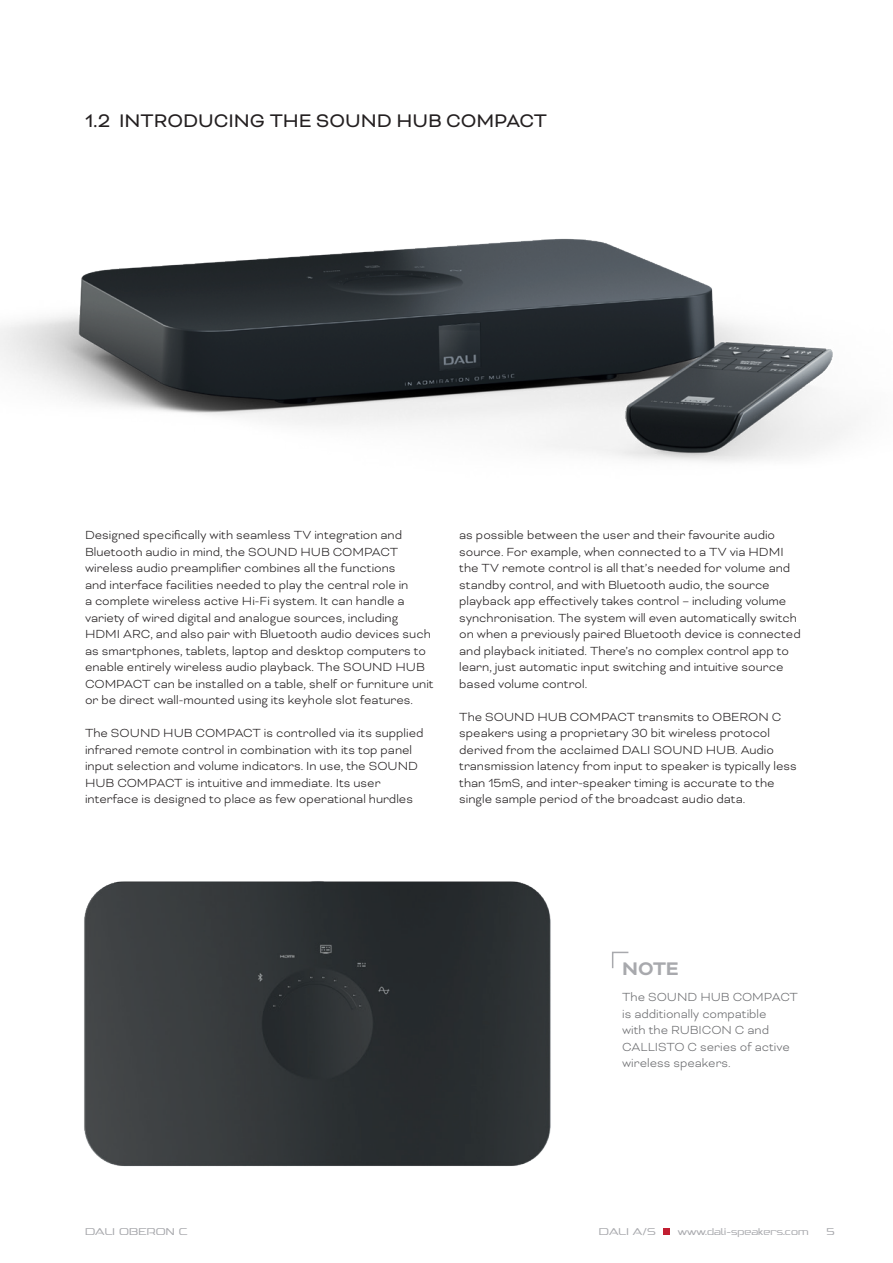
<style>
.page{position:relative;width:893px;height:1263px;background:#fff}
.page>*{position:absolute;margin:0;border:0;box-sizing:border-box;transform-origin:0 0}
.t1{font:21px "Bicyclette";color:#231f20}
.t2{font:700 21px "Bicyclette";color:#a8a9ad}
.t3{font:300 13.5px/16.5px "Bicyclette";color:#231f20}
.t4{font:300 13.5px/16.5px "Bicyclette";color:#6c6d70}
.t5{font:300 12px "Dali Font 10";color:#a8a9ad}
</style>
<div class="page">
<img style="left:0;top:238px;width:851px;height:224px">
<img style="left:84px;top:881px;width:586px;height:354px">
<svg style="left:611px;top:951px;width:19px;height:19px"></svg>
<div style="left:663px;top:1228px;width:7px;height:6px;background:#c21f32"></div>
<h1 class="t1" style="left:85px;top:108px;width:463px">1.2 INTRODUCING THE SOUND HUB COMPACT</h1>
<p class="t3" style="left:85px;top:527px;width:350px">Designed specifically with seamless TV integration and Bluetooth audio in mind, the SOUND HUB COMPACT wireless audio preamplifier combines all the functions<br>and interface facilities needed to play the central role in<br>a complete wireless active Hi-Fi system. It can handle a variety of wired digital and analogue sources, including HDMI ARC, and also pair with Bluetooth audio devices such as smartphones, tablets, laptop and desktop computers to enable entirely wireless audio playback. The SOUND HUB COMPACT can be installed on a table, shelf or furniture unit or be direct wall-mounted using its keyhole slot features.</p>
<p class="t3" style="left:85px;top:725px;width:340px">The SOUND HUB COMPACT is controlled via its supplied infrared remote control in combination with its top panel input selection and volume indicators. In use, the SOUND HUB COMPACT is intuitive and immediate. Its user interface is designed to place as few operational hurdles</p>
<p class="t3" style="left:459px;top:527px;width:343px">as possible between the user and their favourite audio source. For example, when connected to a TV via HDMI the TV remote control is all that’s needed for volume and standby control, and with Bluetooth audio, the source playback app effectively takes control – including volume synchronisation. The system will even automatically switch on when a previously paired Bluetooth device is connected and playback initiated. There’s no complex control app to learn, just automatic input switching and intuitive source based volume control.</p>
<p class="t3" style="left:459px;top:708px;width:339px">The SOUND HUB COMPACT transmits to OBERON C speakers using a proprietary 30 bit wireless protocol derived from the acclaimed DALI SOUND HUB. Audio transmission latency from input to speaker is typically less than 15mS, and inter-speaker timing is accurate to the single sample period of the broadcast audio data.</p>
<h1 class="t2" style="left:622px;top:956px;width:58px">NOTE</h1>
<p class="t4" style="left:622px;top:989px;width:177px">The SOUND HUB COMPACT is additionally compatible<br>with the RUBICON C and<br>CALLISTO C series of active wireless speakers.</p>
<p class="t5" style="left:85px;top:1225px;width:104px">DALI OBERON C</p>
<p class="t5" style="left:599px;top:1225px;width:58px">DALI A/S</p>
<p class="t5" style="left:678px;top:1225px;width:132px">www.dali-speakers.com</p>
<p class="t5" style="left:826px;top:1225px;width:10px">5</p>
</div>
